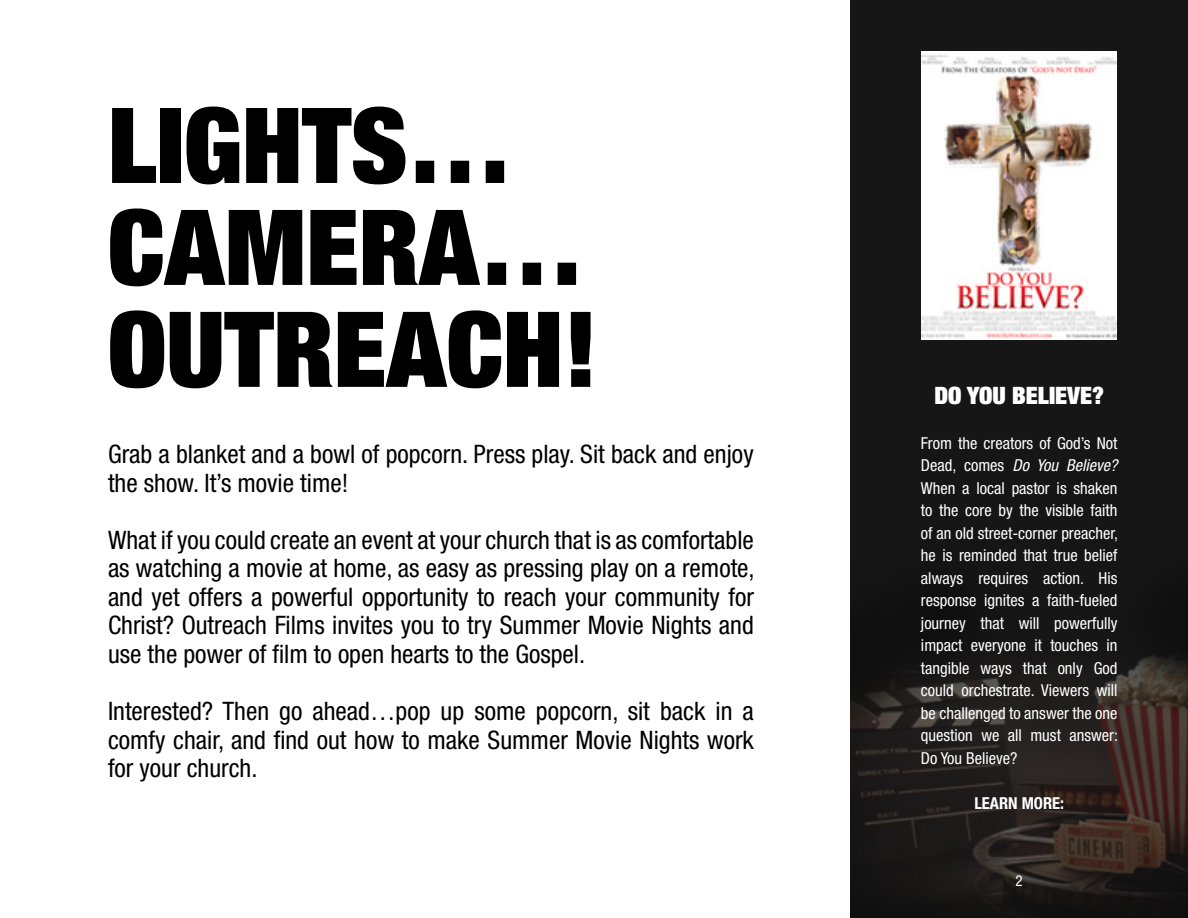
<style>
.page{position:relative;width:1188px;height:918px;background:#fff}
.page>*{position:absolute;margin:0;border:0;box-sizing:border-box;transform-origin:0 0}
.t1{font:900 condensed 105px/102px "Helvetica Neue LT Std";color:#000}
.t2{font:condensed 25.5px/28.5px "Helvetica Neue LT Std";color:#000;text-align:justify}
.t3{font:900 condensed 24px "Helvetica Neue LT Std";color:#fff}
.t4{font:condensed 16.5px/22.5px "Helvetica Neue LT Std";color:#fff;text-align:justify}
.t5{font:700 condensed 16.5px "Helvetica Neue LT Std";color:#fff}
.t6{font:condensed 15px "Helvetica Neue LT Std";color:#fff}
.s1{font-style:italic}
</style>
<div class="page">
<img style="left:850px;top:0;width:338px;height:918px">
<img style="left:922px;top:52px;width:195px;height:288px">
<h1 class="t1" style="left:108px;top:92px;width:492px">LIGHTS…<br>CAMERA…<br>OUTREACH!</h1>
<p class="t2" style="left:108px;top:440px;width:647px">Grab a blanket and a bowl of popcorn. Press play. Sit back and enjoy the show. It’s movie time!</p>
<p class="t2" style="left:108px;top:526px;width:648px">What if you could create an event at your church that is as comfortable as watching a movie at home, as easy as pressing play on a remote, and yet offers a powerful opportunity to reach your community for Christ? Outreach Films invites you to try Summer Movie Nights and use the power of film to open hearts to the Gospel.</p>
<p class="t2" style="left:108px;top:697px;width:647px">Interested? Then go ahead…pop up some popcorn, sit back in a comfy chair, and find out how to make Summer Movie Nights work for your church.</p>
<p class="t3" style="left:934px;top:380px;width:171px">DO YOU BELIEVE?</p>
<p class="t4" style="left:921px;top:432px;width:199px">From the creators of God’s Not Dead, comes <span class="s1">Do You Believe?<br></span>When a local pastor is shaken to the core by the visible faith of an old street-corner preacher, he is reminded that true belief always requires action. His response ignites a faith-fueled journey that will powerfully impact everyone it touches in tangible ways that only God could orchestrate. Viewers will be challenged to answer the one question we all must answer:<br>Do You Believe?</p>
<p class="t5" style="left:974px;top:793px;width:91px">LEARN MORE:</p>
<p class="t6" style="left:1016px;top:872px;width:9px">2</p>
</div>
